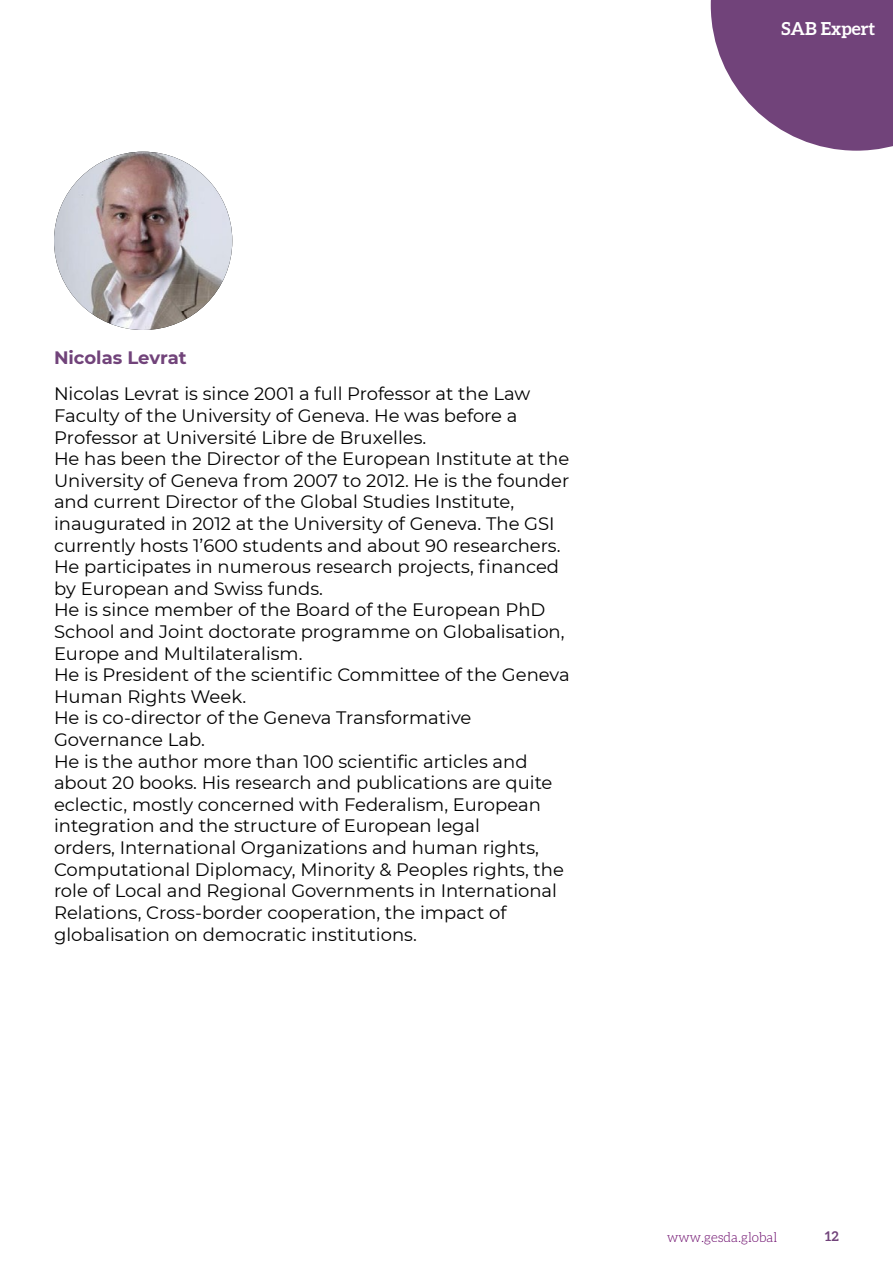
<style>
.page{position:relative;width:893px;height:1263px;background:#fff}
.page>*{position:absolute;margin:0;border:0;box-sizing:border-box;transform-origin:0 0}
.t1{font:18px/21.6px "Montserrat";color:#000}
.t2{font:700 18px "Montserrat";color:#71437a}
.t3{font:700 18px "Aleo";color:#fff}
.t4{font:300 13.5px "Aleo";color:#606}
.t5{font:700 13.5px "Aleo";color:#71437a}
</style>
<div class="page">
<svg style="left:711px;top:0;width:182px;height:151px"></svg>
<img style="left:54px;top:152px;width:178px;height:178px;border-radius:89px">
<p class="t3" style="left:781px;top:17px;width:95px">SAB Expert</p>
<p class="t2" style="left:54px;top:345px;width:134px">Nicolas Levrat</p>
<p class="t1" style="left:54px;top:383px;width:517px">Nicolas Levrat is since 2001 a full Professor at the Law Faculty of the University of Geneva. He was before a Professor at Université Libre de Bruxelles.<br>He has been the Director of the European Institute at the University of Geneva from 2007 to 2012. He is the founder and current Director of the Global Studies Institute, inaugurated in 2012 at the University of Geneva. The GSI currently hosts 1’600 students and about 90 researchers.<br>He participates in numerous research projects, financed by European and Swiss funds.<br>He is since member of the Board of the European PhD School and Joint doctorate programme on Globalisation, Europe and Multilateralism.<br>He is President of the scientific Committee of the Geneva Human Rights Week.<br>He is co-director of the Geneva Transformative Governance Lab.<br>He is the author more than 100 scientific articles and about 20 books. His research and publications are quite eclectic, mostly concerned with Federalism, European integration and the structure of European legal<br>orders, International Organizations and human rights, Computational Diplomacy, Minority &amp; Peoples rights, the role of Local and Regional Governments in International Relations, Cross-border cooperation, the impact of globalisation on democratic institutions.</p>
<p class="t4" style="left:667px;top:1230px;width:112px">www.gesda.global</p>
<p class="t5" style="left:825px;top:1228px;width:15px">12</p>
</div>
